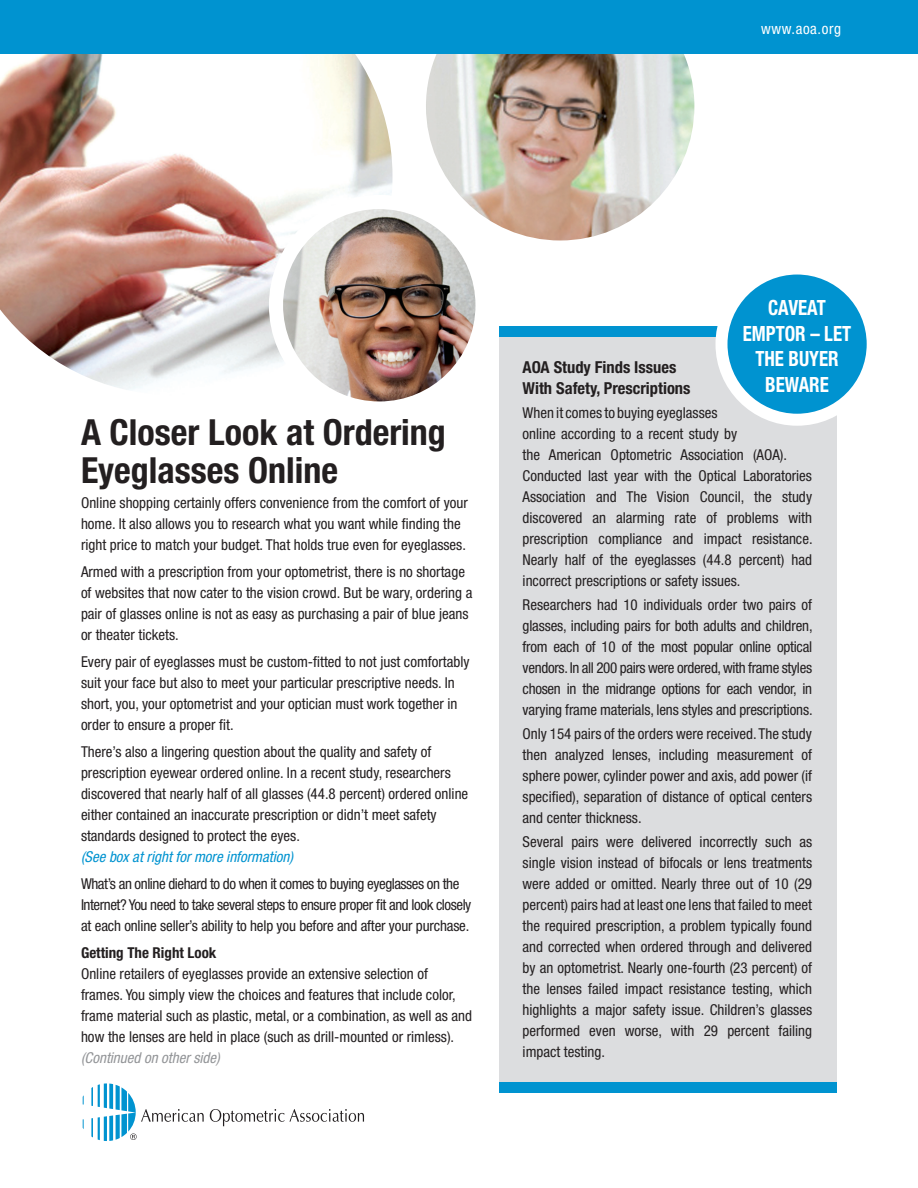
<style>
.page{position:relative;width:918px;height:1188px;background:#fff}
.page>*{position:absolute;margin:0;border:0;box-sizing:border-box;transform-origin:0 0}
.t1{font:700 condensed 36px/37.5px "Helvetica Neue";color:#231f20}
.t2{font:700 condensed 21px/25.5px "Helvetica Neue";color:#fff;text-align:center;scale:.9 1}
.t3{font:700 condensed 16.5px/21px "Helvetica Neue";color:#231f20}
.t4{font:condensed 15px/21px "Helvetica Neue";color:#231f20}
.t5{font:condensed 15px/21px "Helvetica Neue";letter-spacing:-.03em;color:#231f20}
.t6{font:italic condensed 15px "Helvetica Neue";color:#0093d0}
.t7{font:700 condensed 15px "Helvetica Neue";color:#231f20}
.t8{font:condensed 15px "Helvetica Neue";letter-spacing:.04em;color:#fff}
.s1{font-style:italic;color:#939598}
</style>
<div class="page">
<img style="left:0;top:54px;width:393px;height:336px">
<img style="left:426px;top:54px;width:269px;height:187px">
<img style="left:276px;top:202px;width:207px;height:207px;border-radius:103px">
<div style="left:269px;top:195px;width:221px;height:221px;border:14px solid #fff;border-radius:50%"></div>
<div style="left:500px;top:332px;width:337px;height:757px;background:#dcdddf"></div>
<div style="left:0;top:0;width:918px;height:54px;background:#0093d0"></div>
<div style="left:500px;top:327px;width:337px;height:10px;background:#0093d0"></div>
<div style="left:500px;top:1083px;width:337px;height:10px;background:#0093d0"></div>
<div style="left:722px;top:269px;width:151px;height:151px;background:#0093d0;border-radius:50%"></div>
<div style="left:716px;top:263px;width:163px;height:163px;border:12px solid #fff;border-radius:50%"></div>
<svg style="left:91px;top:1083px;width:113px;height:58px"></svg>
<svg style="left:210px;top:1109px;width:154px;height:17px"></svg>
<p class="t8" style="left:761px;top:20px;width:81px">www.aoa.org</p>
<p class="t1" style="left:81px;top:413px;width:366px">A Closer Look at Ordering<br>Eyeglasses Online</p>
<p class="t4" style="left:81px;top:492px;width:388px">Online shopping certainly offers convenience from the comfort of your home. It also allows you to research what you want while finding the right price to match your budget. That holds true even for eyeglasses.</p>
<p class="t4" style="left:81px;top:561px;width:393px">Armed with a prescription from your optometrist, there is no shortage of websites that now cater to the vision crowd. But be wary, ordering a pair of glasses online is not as easy as purchasing a pair of blue jeans or theater tickets.</p>
<p class="t4" style="left:81px;top:651px;width:390px">Every pair of eyeglasses must be custom-fitted to not just comfortably suit your face but also to meet your particular prescriptive needs. In short, you, your optometrist and your optician must work together in order to ensure a proper fit.</p>
<p class="t4" style="left:81px;top:741px;width:389px">There’s also a lingering question about the quality and safety of prescription eyewear ordered online. In a recent study, researchers discovered that nearly half of all glasses (44.8 percent) ordered online either contained an inaccurate prescription or didn’t meet safety standards designed to protect the eyes.</p>
<p class="t6" style="left:81px;top:848px;width:214px">(See box at right for more information)</p>
<p class="t5" style="left:81px;top:873px;width:392px">What’s an online diehard to do when it comes to buying eyeglasses on the<br>Internet? You need to take several steps to ensure proper fit and look closely at each online seller’s ability to help you before and after your purchase.</p>
<p class="t7" style="left:81px;top:944px;width:137px">Getting The Right Look</p>
<p class="t4" style="left:81px;top:963px;width:393px">Online retailers of eyeglasses provide an extensive selection of frames. You simply view the choices and features that include color, frame material such as plastic, metal, or a combination, as well as and how the lenses are held in place (such as drill-mounted or rimless). <span class="s1">(Continued on other side)</span></p>
<p class="t2" style="left:743px;top:295px;width:122px">CAVEAT<br>EMPTOR – LET<br>THE BUYER<br>BEWARE</p>
<p class="t3" style="left:523px;top:356px;width:169px">AOA Study Finds Issues<br>With Safety, Prescriptions</p>
<p class="t4" style="left:523px;top:402px;width:292px">When it comes to buying eyeglasses<br>online according to a recent study by<br>the American Optometric Association (AOA).<br>Conducted last year with the Optical Laboratories Association and The Vision Council, the study discovered an alarming rate of problems with prescription compliance and impact resistance.<br>Nearly half of the eyeglasses (44.8 percent) had incorrect prescriptions or safety issues.</p>
<p class="t4" style="left:523px;top:594px;width:292px;text-align:justify">Researchers had 10 individuals order two pairs of glasses, including pairs for both adults and children, from each of 10 of the most popular online optical vendors. In all 200 pairs were ordered, with frame styles chosen in the midrange options for each vendor, in varying frame materials, lens styles and prescriptions.</p>
<p class="t4" style="left:523px;top:723px;width:291px">Only 154 pairs of the orders were received. The study</p>
<p class="t4" style="left:523px;top:744px;width:291px;text-align:justify">then analyzed lenses, including measurement of sphere power, cylinder power and axis, add power (if specified), separation of distance of optical centers and center thickness.</p>
<p class="t4" style="left:523px;top:831px;width:291px;text-align:justify">Several pairs were delivered incorrectly such as single vision instead of bifocals or lens treatments were added or omitted. Nearly three out of 10 (29 percent) pairs had at least one lens that failed to meet the required prescription, a problem typically found and corrected when ordered through and delivered by an optometrist. Nearly one-fourth (23 percent) of the lenses failed impact resistance testing, which highlights a major safety issue. Children’s glasses performed even worse, with 29 percent failing impact testing.</p>
</div>
